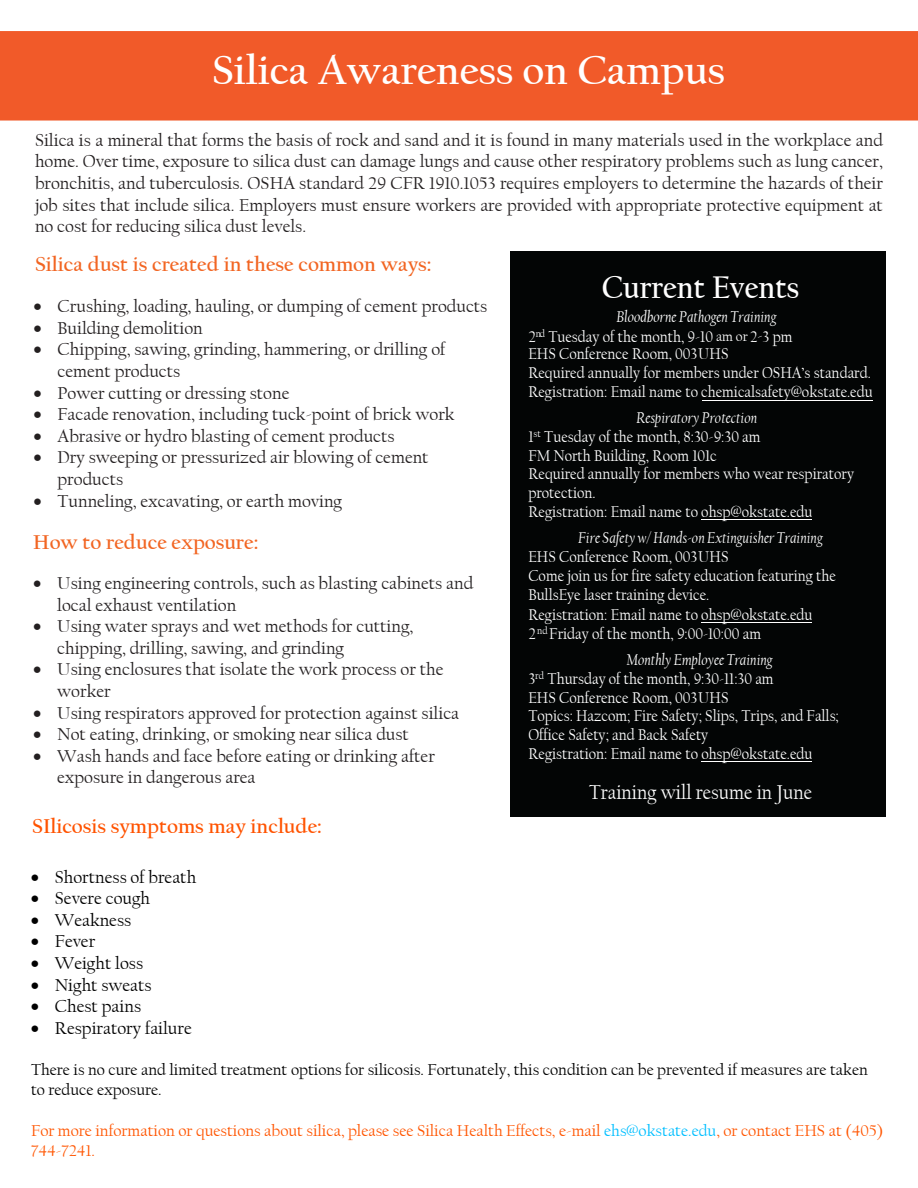
<style>
.page{position:relative;width:918px;height:1188px;background:#fff}
.page>*{position:absolute;margin:0;border:0;box-sizing:border-box;transform-origin:0 0}
.t1{font:700 42px "Californian FB";color:#fff}
.t2{font:700 32.85px "Californian FB";color:#fff;scale:.92 1}
.t3{font:700 21px "Californian FB";color:#f26522}
.t4{font:700 21px "Californian FB";color:#ff5300}
.t5{font:21px "Californian FB";color:#fff;scale:.92 1}
.t6{font:18px/21.6px "Californian FB";color:#231f20}
.t7{font:18px "Californian FB";color:#000}
.t8{font:16.5px/20.2px "Californian FB";color:#000}
.t9{font:16.5px/20.2px "Californian FB";color:#f50}
.t10{font:16.35px/18.8px "Californian FB";color:#fff;scale:.92 1}
.t11{font:italic 16.35px "Californian FB";color:#fff;scale:.92 1}
.s1{font-style:inherit}
.s2{font-style:italic}
.s3{font-size:14.25px}
.s4{color:#00bfff}
</style>
<div class="page">
<div style="left:0;top:31px;width:918px;height:90px;background:#f15a29"></div>
<div style="left:510px;top:251px;width:376px;height:566px;background:#030505"></div>
<hr style="left:702px;top:400px;width:170px;height:1px;background:#fff">
<hr style="left:702px;top:519px;width:110px;height:1px;background:#fff">
<hr style="left:702px;top:622px;width:110px;height:1px;background:#fff">
<hr style="left:702px;top:761px;width:110px;height:1px;background:#fff">
<h1 class="t1" style="left:212px;top:46px;width:514px">Silica Awareness on Campus</h1>
<p class="t6" style="left:35px;top:129px;width:849px;text-align:justify">Silica is a mineral that forms the basis of rock and sand and it is found in many materials used in the workplace and home. Over time, exposure to silica dust can damage lungs and cause other respiratory problems such as lung cancer, bronchitis, and tuberculosis. OSHA standard 29 CFR 1910.1053 requires employers to determine the hazards of their job sites that include silica. Employers must ensure workers are provided with appropriate protective equipment at no cost for reducing silica dust levels.</p>
<p class="t3" style="left:35px;top:252px;width:398px">Silica dust is created in these common ways:</p>
<p class="t6" style="left:34px;top:296px;width:455px">• Crushing, loading, hauling, or dumping of cement products</p>
<p class="t6" style="left:34px;top:317px;width:171px">• Building demolition</p>
<p class="t6" style="left:58px;top:339px;width:389px;text-indent:-24px">• Chipping, sawing, grinding, hammering, or drilling of <span class="s1">cement products</span></p>
<p class="t6" style="left:34px;top:382px;width:257px">• Power cutting or dressing stone</p>
<p class="t6" style="left:34px;top:404px;width:423px">• Facade renovation, including tuck-point of brick work</p>
<p class="t6" style="left:34px;top:425px;width:363px">• Abrasive or hydro blasting of cement products</p>
<p class="t6" style="left:58px;top:447px;width:373px;text-indent:-24px">• Dry sweeping or pressurized air blowing of cement products</p>
<p class="t6" style="left:34px;top:490px;width:310px">• Tunneling, excavating, or earth moving</p>
<p class="t3" style="left:33px;top:530px;width:227px">How to reduce exposure:</p>
<p class="t6" style="left:57px;top:573px;width:418px;text-indent:-24px">• Using engineering controls, such as blasting cabinets and local exhaust ventilation</p>
<p class="t6" style="left:57px;top:616px;width:358px;text-indent:-24px">• Using water sprays and wet methods for cutting, chipping, drilling, sawing, and grinding</p>
<p class="t6" style="left:57px;top:659px;width:388px;text-indent:-24px">• Using enclosures that isolate the work process or the worker</p>
<p class="t6" style="left:33px;top:702px;width:427px">• Using respirators approved for protection against silica</p>
<p class="t6" style="left:33px;top:724px;width:377px">• Not eating, drinking, or smoking near silica dust</p>
<p class="t6" style="left:57px;top:745px;width:379px;text-indent:-24px">• Wash hands and face before eating or drinking after exposure in dangerous area</p>
<h2 class="t2" style="left:602px;top:269px;width:216px">Current Events</h2>
<p class="t10" style="left:528px;top:307px;width:289px;line-height:20.4px;text-indent:88px"><span class="s2">Bloodborne Pathogen Training<br></span>2<sup>nd</sup> Tuesday of the month, 9-10 <span class="s3">am or</span> 2-3 pm</p>
<p class="t10" style="left:528px;top:345px;width:376px">EHS Conference Room, 003 UHS<br>Required annually for members under OSHA’s standard.<br>Registration: Email name to chemicalsafety@okstate.edu</p>
<p class="t10" style="left:528px;top:409px;width:356px;text-indent:108px"><span class="s2">Respiratory Protection<br></span>1<sup>st</sup> Tuesday of the month, 8:30-9:30 am<br>FM North Building, Room 101c<br>Required annually for members who wear respiratory protection.<br>Registration: Email name to ohsp@okstate.edu</p>
<p class="t11" style="left:578px;top:528px;width:267px">Fire Safety w/ Hands-on Extinguisher Training</p>
<p class="t10" style="left:528px;top:547px;width:336px;line-height:19.2px">EHS Conference Room, 003 UHS<br>Come join us for fire safety education featuring the BullsEye laser training device.<br>Registration: Email name to ohsp@okstate.edu<br>2<sup>nd</sup> Friday of the month, 9:00-10:00 am</p>
<p class="t10" style="left:528px;top:651px;width:339px;text-indent:98px"><span class="s2">Monthly Employee Training<br></span>3<sup>rd</sup> Thursday of the month, 9:30-11:30 am<br>EHS Conference Room, 003 UHS<br>Topics: Hazcom; Fire Safety; Slips, Trips, and Falls; Office Safety; and Back Safety<br>Registration: Email name to ohsp@okstate.edu</p>
<p class="t5" style="left:589px;top:781px;width:244px">Training will resume in June</p>
<p class="t4" style="left:32px;top:814px;width:291px">SIlicosis symptoms may include:</p>
<p class="t7" style="left:31px;top:867px;width:167px">• Shortness of breath</p>
<p class="t7" style="left:31px;top:888px;width:121px">• Severe cough</p>
<p class="t7" style="left:31px;top:910px;width:102px">• Weakness</p>
<p class="t7" style="left:31px;top:931px;width:66px">• Fever</p>
<p class="t7" style="left:31px;top:953px;width:114px">• Weight loss</p>
<p class="t7" style="left:31px;top:975px;width:122px">• Night sweats</p>
<p class="t7" style="left:31px;top:996px;width:112px">• Chest pains</p>
<p class="t7" style="left:31px;top:1018px;width:162px">• Respiratory failure</p>
<p class="t8" style="left:31px;top:1059px;width:838px">There is no cure and limited treatment options for silicosis. Fortunately, this condition can be prevented if measures are taken to reduce exposure.</p>
<p class="t9" style="left:31px;top:1120px;width:854px">For more information or questions about silica, please see Silica Health Effects, e-mail <span class="s4">ehs@okstate.edu</span>, or contact EHS at (405)<br>744-7241.</p>
</div>
